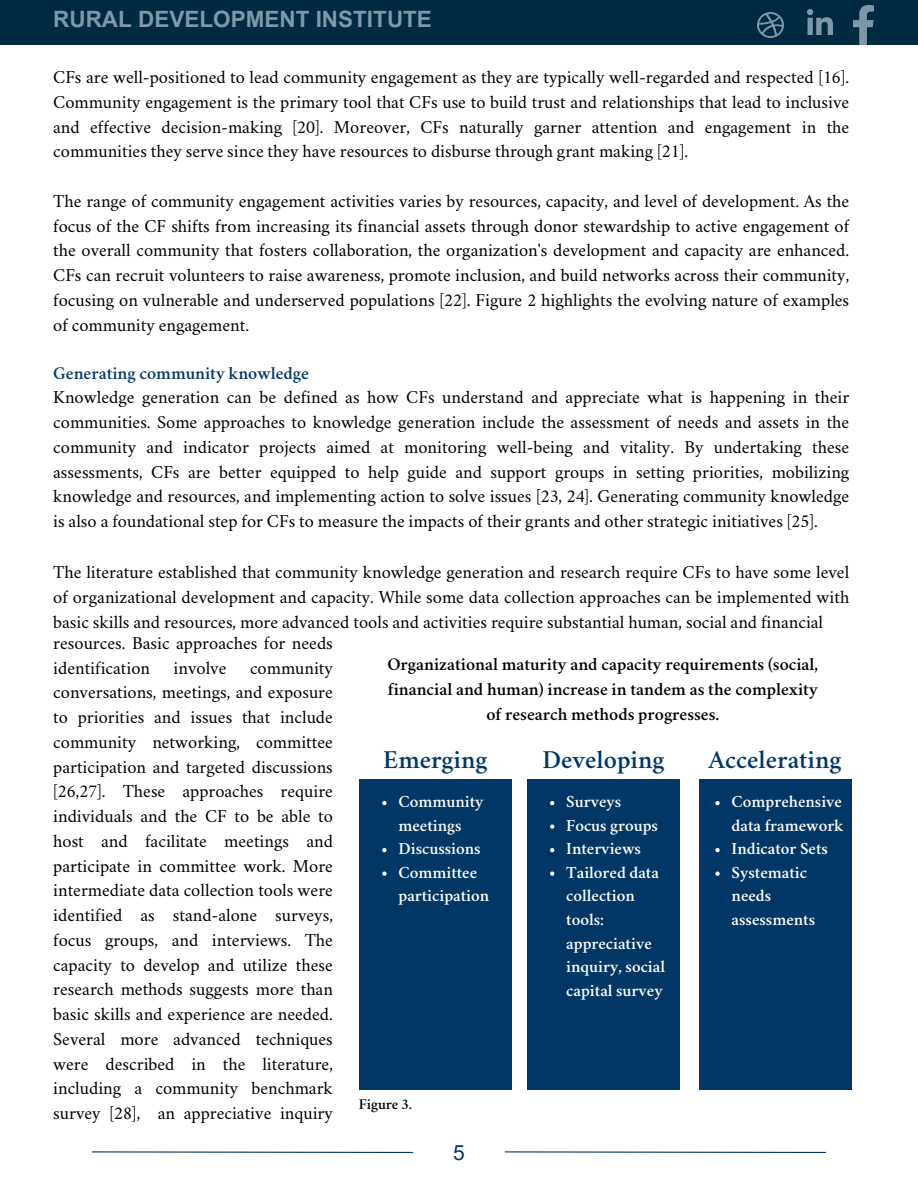
<style>
.page{position:relative;width:918px;height:1188px;background:#fff}
.page>*{position:absolute;margin:0;border:0;box-sizing:border-box;transform-origin:0 0}
.t1{font:600 26.1px "Crimson";color:#003766}
.t2{font:700 22.5px "Arial MT Pro";color:#7e99aa}
.t3{font:21px "Arial MT Pro";color:#003766}
.t4{font:18px/24.8px "Crimson";color:#000;text-align:justify}
.t5{font:600 18px/24.8px "Crimson";color:#000;text-align:center}
.t6{font:600 17.1px/23.5px "Crimson";color:#fff}
.t7{font:600 15px "Crimson";color:#000}
.s1{font-weight:600;color:#003766}
</style>
<div class="page">
<svg style="left:92px;top:1151px;width:322px;height:2px"></svg>
<svg style="left:504px;top:1151px;width:323px;height:2px"></svg>
<div style="left:699px;top:779px;width:153px;height:311px;background:#003766"></div>
<div style="left:527px;top:779px;width:153px;height:311px;background:#003766"></div>
<div style="left:359px;top:779px;width:153px;height:311px;background:#003766"></div>
<svg style="left:382px;top:801px;width:5px;height:4px"></svg>
<svg style="left:382px;top:848px;width:5px;height:4px"></svg>
<svg style="left:382px;top:872px;width:5px;height:4px"></svg>
<svg style="left:550px;top:801px;width:4px;height:4px"></svg>
<svg style="left:550px;top:824px;width:4px;height:5px"></svg>
<svg style="left:550px;top:848px;width:4px;height:4px"></svg>
<svg style="left:550px;top:872px;width:4px;height:4px"></svg>
<svg style="left:715px;top:801px;width:5px;height:4px"></svg>
<svg style="left:715px;top:848px;width:5px;height:4px"></svg>
<svg style="left:715px;top:872px;width:5px;height:4px"></svg>
<div style="left:0;top:0;width:918px;height:44px;background:#002942"></div>
<img style="left:758px;top:12px;width:25px;height:26px">
<img style="left:807px;top:9px;width:25px;height:25px">
<p class="t2" style="left:53px;top:11px;width:380px">RURAL DEVELOPMENT INSTITUTE</p>
<p class="t4" style="left:53px;top:67px;width:798px">CFs are well-positioned to lead community engagement as they are typically well-regarded and respected [16].<br>Community engagement is the primary tool that CFs use to build trust and relationships that lead to inclusive and effective decision-making [20]. Moreover, CFs naturally garner attention and engagement in the communities they serve since they have resources to disburse through grant making [21].</p>
<h4 class="t4" style="left:53px;top:190px;width:798px">The range of community engagement activities varies by resources, capacity, and level of development. As the focus of the CF shifts from increasing its financial assets through donor stewardship to active engagement of the overall community that fosters collaboration, the organization's development and capacity are enhanced.<br>CFs can recruit volunteers to raise awareness, promote inclusion, and build networks across their community, focusing on vulnerable and underserved populations [22]. Figure 2 highlights the evolving nature of examples of community engagement.</h4>
<p class="t4" style="left:53px;top:362px;width:798px;text-align:left"><span class="s1">Generating community knowledge<br></span>Knowledge generation can be defined as how CFs understand and appreciate what is happening in their communities. Some approaches to knowledge generation include the assessment of needs and assets in the community and indicator projects aimed at monitoring well-being and vitality. By undertaking these assessments, CFs are better equipped to help guide and support groups in setting priorities, mobilizing knowledge and resources, and implementing action to solve issues [23, 24]. Generating community knowledge is also a foundational step for CFs to measure the impacts of their grants and other strategic initiatives [25].</p>
<p class="t4" style="left:53px;top:562px;width:798px">The literature established that community knowledge generation and research require CFs to have some level of organizational development and capacity. While some data collection approaches can be implemented with basic skills and resources, more advanced tools and activities require substantial human, social and financial</p>
<p class="t4" style="left:53px;top:632px;width:281px">resources. Basic approaches for needs identification</p>
<p class="t4" style="left:174px;top:657px;width:54px">involve</p>
<p class="t4" style="left:53px;top:657px;width:281px;text-indent:197px">community conversations, meetings, and exposure to priorities and issues that include community networking, committee participation and targeted discussions [26,27]. These approaches require individuals and the CF to be able to host and facilitate meetings and participate in committee work. More intermediate data collection tools were identified as stand-alone surveys, focus groups, and interviews. The capacity to develop and utilize these research methods suggests more than basic skills and experience are needed.<br>Several more advanced techniques were described in the literature, including a community benchmark survey [28], an appreciative inquiry</p>
<h4 class="t5" style="left:387px;top:654px;width:432px">Organizational maturity and capacity requirements (social, financial and human) increase in tandem as the complexity of research methods progresses.</h4>
<h4 class="t1" style="left:383px;top:750px;width:106px">Emerging</h4>
<h4 class="t1" style="left:542px;top:750px;width:123px">Developing</h4>
<h4 class="t1" style="left:709px;top:750px;width:134px">Accelerating</h4>
<h3 class="t6" style="left:398px;top:792px;width:87px">Community meetings</h3>
<h1 class="t6" style="left:398px;top:839px;width:84px">Discussions</h1>
<h1 class="t6" style="left:398px;top:863px;width:92px">Committee participation</h1>
<p class="t6" style="left:732px;top:792px;width:113px">Comprehensive data framework</p>
<p class="t6" style="left:732px;top:839px;width:98px">Indicator Sets</p>
<p class="t6" style="left:732px;top:863px;width:85px">Systematic needs assessments</p>
<h1 class="t6" style="left:566px;top:792px;width:57px">Surveys</h1>
<p class="t6" style="left:566px;top:816px;width:93px">Focus groups</p>
<p class="t6" style="left:566px;top:839px;width:76px">Interviews</p>
<p class="t6" style="left:566px;top:863px;width:100px">Tailored data collection tools: appreciative inquiry, social capital survey</p>
<p class="t7" style="left:359px;top:1098px;width:55px">Figure 3.</p>
<p class="t3" style="left:453px;top:1145px;width:13px">5</p>
</div>
